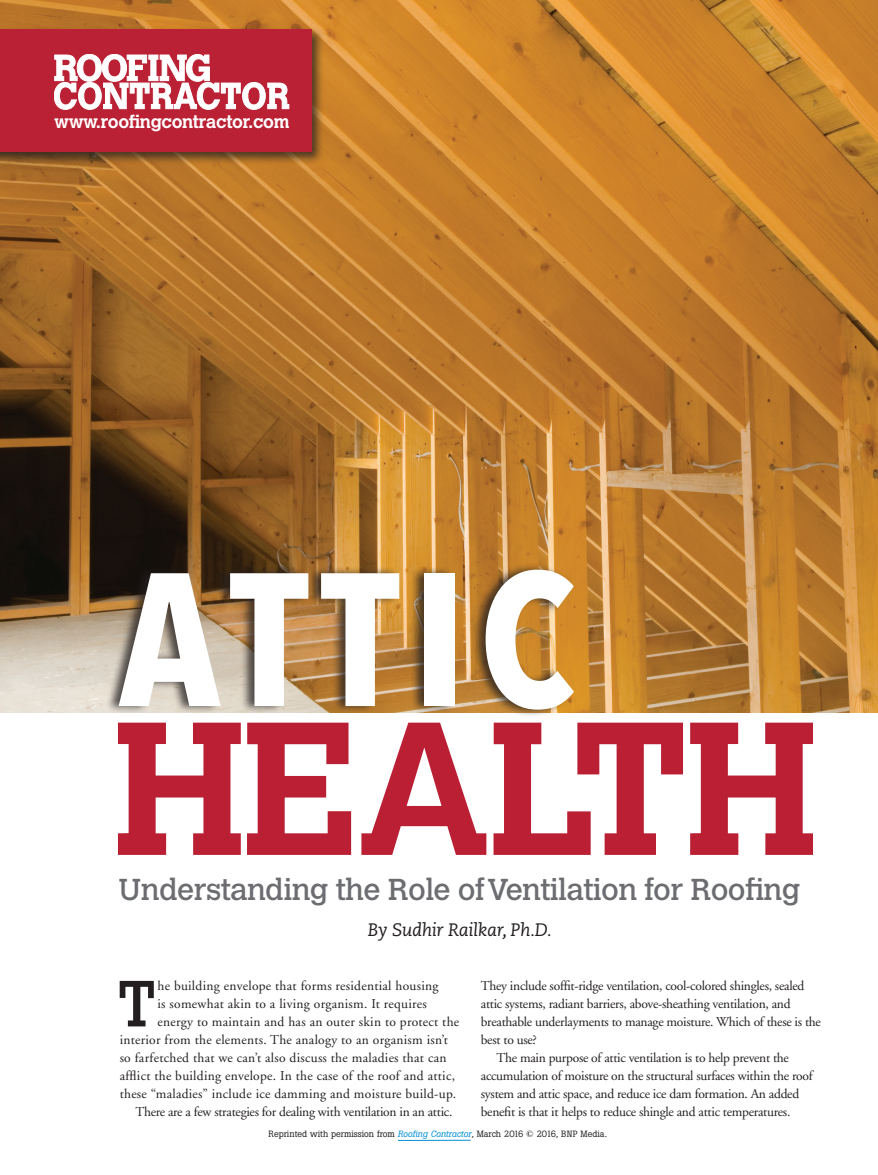
<style>
.page{position:relative;width:878px;height:1175px;background:#fff}
.page>*{position:absolute;margin:0;border:0;box-sizing:border-box;transform-origin:0 0}
.NEW_RC_Calvert_Title{font:700 187.5px "Calvert";letter-spacing:-.02em;color:#ba1f33}
.NEW_RC_Avenir_Title{font:700 187.5px "Avenir Next Condensed";letter-spacing:.07em;color:#fff}
.NEW_RC_Lead_Paragrap{font:64.5px "Calvert";color:#231f20}
.NEW_RC_Feature_Deck{font:30px "Calvert";letter-spacing:-.02em;color:#6c6d70}
.NEW_RC_Captions{font:700 18px "Calvert";letter-spacing:-.02em;color:#fff}
.NEW_RC_Body{font:italic 18px "Caecilia";letter-spacing:-.02em;color:#231f20}
.NEW_RC_Body-2{font:13.5px/18px "Adobe Garamond";letter-spacing:-.02em;color:#231f20}
.NEW_RC_Lead_Paragrap-2{font:13.5px "Adobe Garamond";letter-spacing:.02em;color:#231f20}
.RC_Body{font:9px "Boton";color:#231f20}
.s1{font-style:italic;color:#008fd5}
</style>
<div class="page">
<img style="left:0;top:0;width:878px;height:713px">
<div style="left:105px;top:562px;width:469px;height:155px;background:#231f20;opacity:.75"></div>
<div style="left:0;top:26px;width:325px;height:139px;background:#231f20;opacity:.75"></div>
<div style="left:0;top:29px;width:312px;height:123px;background:#ba2134"></div>
<svg style="left:54px;top:54px;width:235px;height:56px"></svg>
<hr style="left:398px;top:1139px;width:72px;height:1px;background:#008fd5">
<p class="NEW_RC_Captions" style="left:54px;top:111px;width:237px">www.roofingcontractor.com</p>
<p class="NEW_RC_Avenir_Title" style="left:119px;top:525px;width:458px">ATTIC</p>
<p class="NEW_RC_Calvert_Title" style="left:113px;top:670px;width:706px">HEALTH</p>
<p class="NEW_RC_Feature_Deck" style="left:119px;top:872px;width:683px">Understanding the Role of Ventilation for Roofing</p>
<p class="NEW_RC_Body" style="left:368px;top:920px;width:185px">By Sudhir Railkar, Ph.D.</p>
<p class="NEW_RC_Lead_Paragrap" style="left:117px;top:966px;width:40px">T</p>
<p class="NEW_RC_Lead_Paragrap-2" style="left:157px;top:979px;width:282px">he building envelope that forms residential housing</p>
<p class="NEW_RC_Lead_Paragrap-2" style="left:157px;top:997px;width:271px">is somewhat akin to a living organism. It requires</p>
<p class="NEW_RC_Lead_Paragrap-2" style="left:157px;top:1015px;width:303px">energy to maintain and has an outer skin to protect the</p>
<p class="NEW_RC_Lead_Paragrap-2" style="left:120px;top:1033px;width:330px">interior from the elements. The analogy to an organism isn’t</p>
<p class="NEW_RC_Lead_Paragrap-2" style="left:120px;top:1051px;width:328px">so farfetched that we can’t also discuss the maladies that can</p>
<p class="NEW_RC_Lead_Paragrap-2" style="left:120px;top:1069px;width:337px">afflict the building envelope. In the case of the roof and attic,</p>
<p class="NEW_RC_Lead_Paragrap-2" style="left:120px;top:1087px;width:338px">these “maladies” include ice damming and moisture build-up.</p>
<p class="NEW_RC_Body-2" style="left:135px;top:1103px;width:318px">There are a few strategies for dealing with ventilation in an attic.</p>
<p class="NEW_RC_Body-2" style="left:481px;top:977px;width:341px">They include soffit-ridge ventilation, cool-colored shingles, sealed attic systems, radiant barriers, above-sheathing ventilation, and breathable underlayments to manage moisture. Which of these is the best to use?</p>
<p class="NEW_RC_Body-2" style="left:481px;top:1049px;width:333px;text-indent:16px">The main purpose of attic ventilation is to help prevent the accumulation of moisture on the structural surfaces within the roof system and attic space, and reduce ice dam formation. An added benefit is that it helps to reduce shingle and attic temperatures.</p>
<p class="RC_Body" style="left:268px;top:1128px;width:340px">Reprinted with permission from <span class="s1">Roofing Contractor</span>, March 2016 © 2016, BNP Media.</p>
</div>
